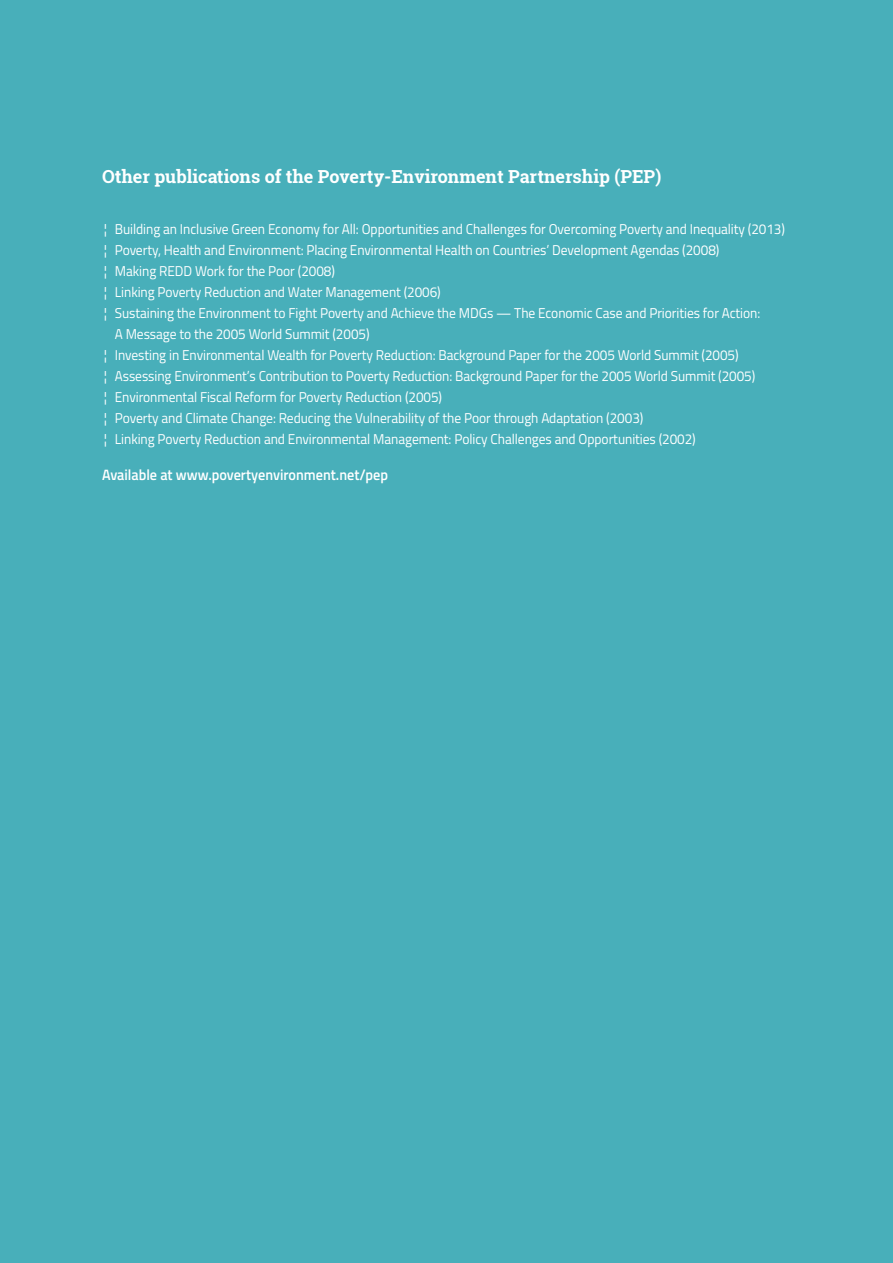
<style>
.page{position:relative;width:893px;height:1263px;background:#48afba}
.page>*{position:absolute;margin:0;border:0;box-sizing:border-box;transform-origin:0 0}
.t1{font:700 18px "Roboto Slab";color:#fff}
.t2{font:600 15px "Titillium";color:#fff;scale:.95 1}
.t3{font:14.25px "Titillium";letter-spacing:-.005em;color:#fff;scale:.95 1}
.s1{font-family:"Calibri"}
</style>
<div class="page">
<p class="t1" style="left:102px;top:165px;width:561px">Other publications of the Poverty-Environment Partnership (PEP)</p>
<p class="t3" style="left:102px;top:219px;width:720px"><span class="s1">¦</span> Building an I nclusive Green Economy for All: Opportunities and Challenges for Overcoming Poverty and I nequality (2013)</p>
<p class="t3" style="left:102px;top:240px;width:651px"><span class="s1">¦</span> Poverty, Health and Environment: Placing Environmental Health on Countries’ Development Agendas (2008)</p>
<p class="t3" style="left:102px;top:261px;width:247px"><span class="s1">¦</span> Making REDD Work for the Poor (2008)</p>
<p class="t3" style="left:102px;top:282px;width:358px"><span class="s1">¦</span> Linking Poverty Reduction and Water M anagement (2006)</p>
<p class="t3" style="left:102px;top:303px;width:694px"><span class="s1">¦</span> Sustaining the Environment to Fight Poverty and Achieve the M DGs — The Economic Case and Priorities for Action:</p>
<p class="t3" style="left:115px;top:324px;width:270px">A Message to the 2005 World Summit (2005)</p>
<p class="t3" style="left:102px;top:345px;width:672px"><span class="s1">¦</span> I nvesting in Environmental Wealth for Poverty Reduction: Background Paper for the 2005 World Summit (2005)</p>
<p class="t3" style="left:102px;top:366px;width:689px"><span class="s1">¦</span> Assessing Environment’s Contribution to Poverty Reduction: Background Paper for the 2005 World Summit (2005)</p>
<p class="t3" style="left:102px;top:387px;width:360px"><span class="s1">¦</span> Environmental Fiscal Reform for Poverty Reduction (2005)</p>
<p class="t3" style="left:102px;top:408px;width:571px"><span class="s1">¦</span> Poverty and Climate Change: Reducing the Vulnerability of the Poor through Adaptation (2003)</p>
<p class="t3" style="left:102px;top:429px;width:626px"><span class="s1">¦</span> Linking Poverty Reduction and Environmental Management: Policy Challenges and Opportunities (2002)</p>
<p class="t2" style="left:102px;top:464px;width:303px">Available at www.povertyenvironment.net/pep</p>
</div>
